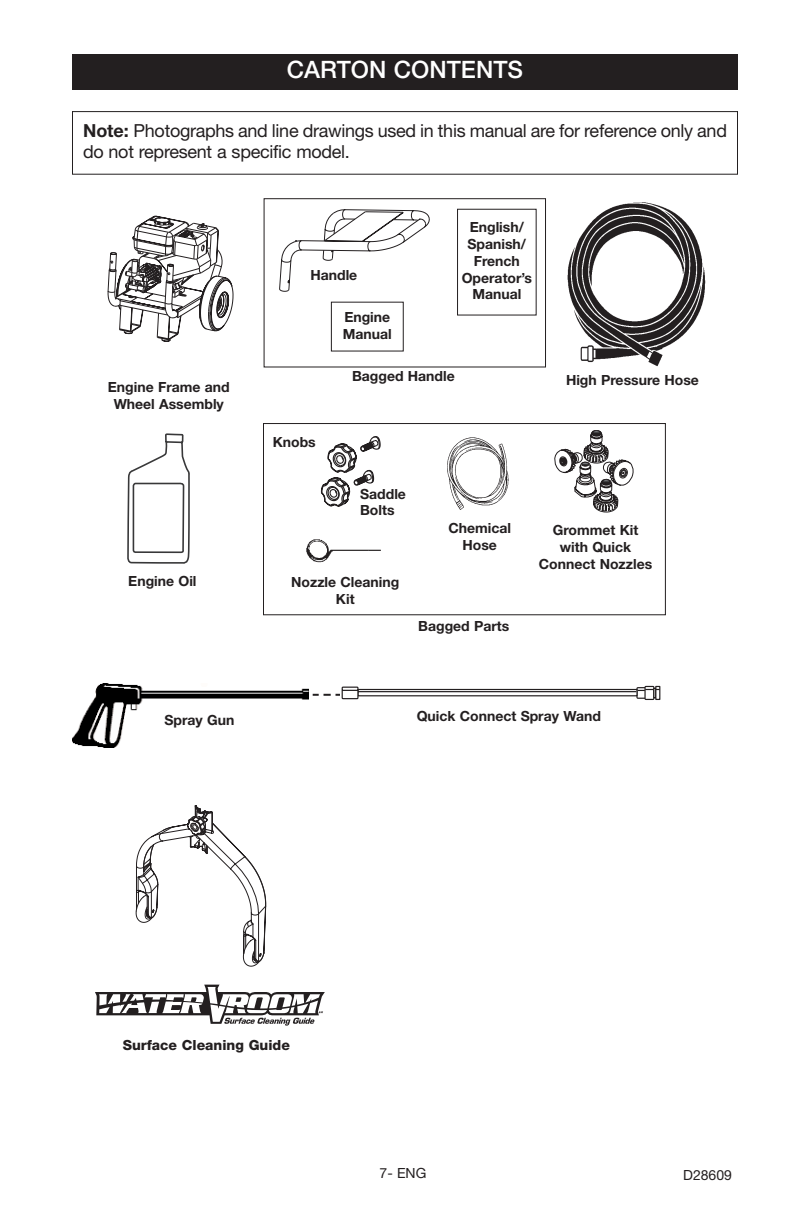
<style>
.page{position:relative;width:792px;height:1224px;background:#fff}
.page>*{position:absolute;margin:0;border:0;box-sizing:border-box;transform-origin:0 0}
.t1{font:500 24px "Helvetica Neue";color:#fff}
.t2{font:18px/21.6px "Helvetica Neue";letter-spacing:-.015em;color:#231f20}
.t3{font:700 14px/16.8px "Helvetica Neue";color:#231f20;text-align:center}
.t4{font:800 14px "Helvetica Neue";color:#231f20}
.t5{font:14px "Helvetica Neue";color:#231f20}
.s1{font-weight:700}
</style>
<div class="page">
<div style="left:72px;top:54px;width:666px;height:36px;background:#231f20"></div>
<div style="left:263px;top:423px;width:403px;height:192px;border:1px solid #231f20"></div>
<img style="left:306px;top:539px;width:75px;height:24px">
<div style="left:284px;top:575px;width:122px;height:39px;background:#fff"></div>
<svg style="left:321px;top:436px;width:60px;height:71px"></svg>
<img style="left:447px;top:437px;width:62px;height:72px">
<svg style="left:127px;top:433px;width:63px;height:131px"></svg>
<img style="left:72px;top:683px;width:236px;height:65px">
<svg style="left:313px;top:686px;width:347px;height:14px"></svg>
<svg style="left:279px;top:209px;width:151px;height:83px"></svg>
<div style="left:264px;top:198px;width:282px;height:169px;border:1px solid #231f20"></div>
<svg style="left:555px;top:430px;width:78px;height:82px"></svg>
<div style="left:331px;top:302px;width:73px;height:50px;border:1px solid #231f20"></div>
<div style="left:301px;top:268px;width:66px;height:27px;background:#fff"></div>
<div style="left:457px;top:209px;width:80px;height:107px;border:1px solid #231f20"></div>
<img style="left:567px;top:202px;width:139px;height:165px">
<svg style="left:136px;top:805px;width:130px;height:162px"></svg>
<div style="left:72px;top:111px;width:666px;height:64px;border:1px solid #231f20"></div>
<svg style="left:108px;top:216px;width:125px;height:126px"></svg>
<svg style="left:95px;top:985px;width:230px;height:41px"></svg>
<h1 class="t1" style="left:287px;top:61px;width:238px">CARTON CONTENTS</h1>
<p class="t2" style="left:83px;top:121px;width:646px"><span class="s1">Note:</span> Photographs and line drawings used in this manual are for reference only and do not represent a specific model.</p>
<p class="t3" style="left:108px;top:380px;width:123px">Engine Frame and<br>Wheel Assembly</p>
<p class="t3" style="left:128px;top:574px;width:70px">Engine Oil</p>
<p class="t3" style="left:164px;top:713px;width:71px">Spray Gun</p>
<p class="t3" style="left:310px;top:267px;width:48px">Handle</p>
<p class="t3" style="left:343px;top:310px;width:50px;text-align:left">Engine<br>Manual</p>
<p class="t3" style="left:462px;top:220px;width:72px">English/<br>Spanish/<br>French<br>Operator’s<br>Manual</p>
<p class="t3" style="left:273px;top:435px;width:45px">Knobs</p>
<p class="t3" style="left:352px;top:369px;width:104px">Bagged Handle</p>
<p class="t3" style="left:360px;top:487px;width:47px;line-height:16px;text-align:left">Saddle<br>Bolts</p>
<p class="t3" style="left:566px;top:373px;width:135px">High Pressure Hose</p>
<p class="t3" style="left:291px;top:575px;width:110px">Nozzle Cleaning<br>Kit</p>
<p class="t3" style="left:448px;top:521px;width:64px">Chemical<br>Hose</p>
<p class="t3" style="left:418px;top:619px;width:93px">Bagged Parts</p>
<p class="t3" style="left:539px;top:523px;width:115px">Grommet Kit with Quick<br>Connect Nozzles</p>
<p class="t3" style="left:417px;top:709px;width:186px">Quick Connect Spray Wand</p>
<p class="t4" style="left:123px;top:1040px;width:169px">Surface Cleaning Guide</p>
<p class="t5" style="left:380px;top:1168px;width:48px">7- ENG</p>
<p class="t5" style="left:683px;top:1170px;width:50px">D28609</p>
</div>
